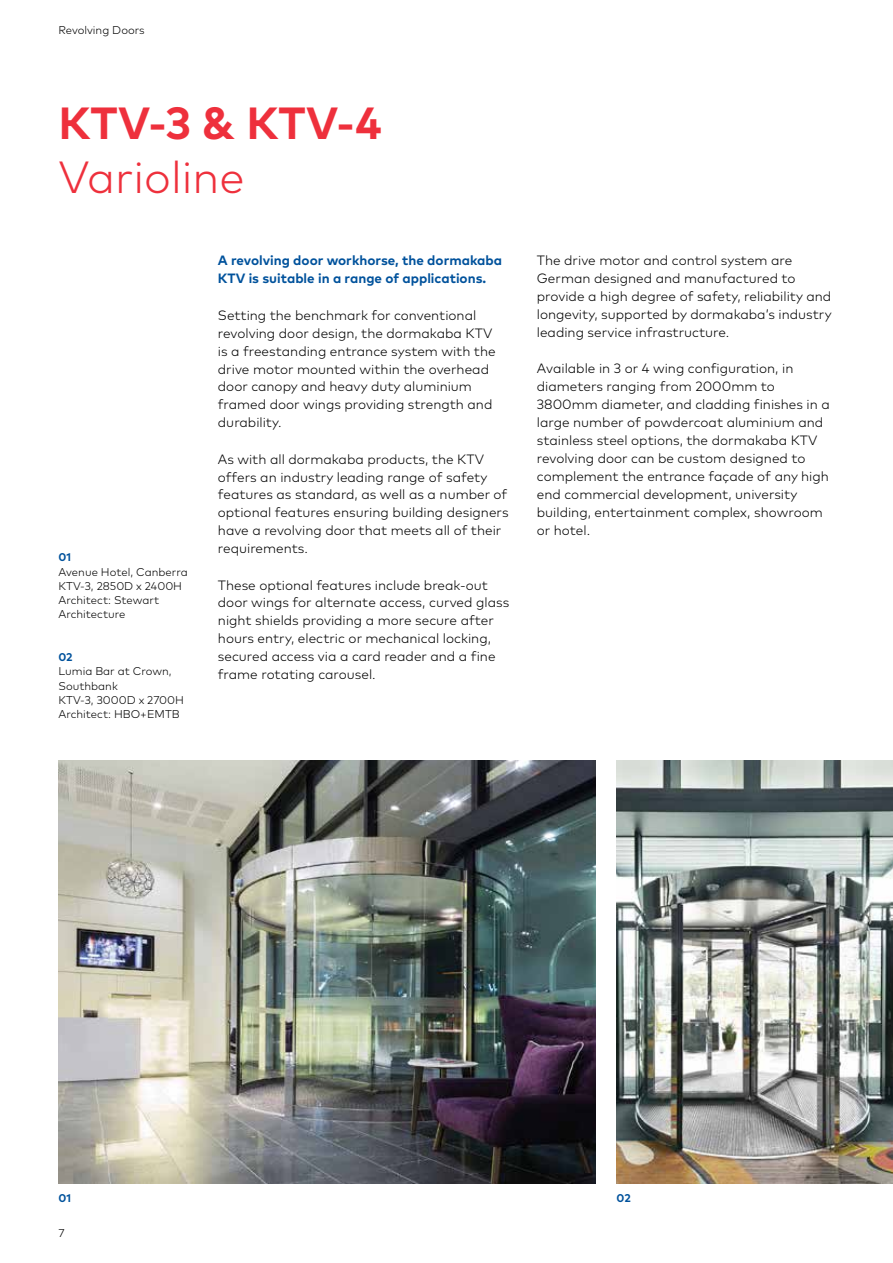
<style>
.page{position:relative;width:893px;height:1263px;background:#fff}
.page>*{position:absolute;margin:0;border:0;box-sizing:border-box;transform-origin:0 0}
.t1{font:700 45px "Mark Pro";letter-spacing:.005em;color:#ee303c}
.t2{font:300 45px "Mark Pro";color:#ee303c}
.t3{font:300 13.5px/18px "Mark Pro";color:#000}
.t4{font:700 13.5px/18px "Mark Pro";color:#00529c}
.t5{font:300 11.25px/14.2px "Mark Pro";color:#000}
.t6{font:700 11.25px "Mark Pro";letter-spacing:-.005em;color:#00529c}
</style>
<div class="page">
<img style="left:58px;top:760px;width:537px;height:424px">
<img style="left:617px;top:760px;width:276px;height:423px">
<p class="t5" style="left:58px;top:22px;width:88px">Revolving Doors</p>
<h1 class="t1" style="left:58px;top:89px;width:325px">KTV-3 &amp; KTV-4</h1>
<h1 class="t2" style="left:58px;top:144px;width:188px">Varioline</h1>
<p class="t6" style="left:58px;top:549px;width:14px">01</p>
<p class="t5" style="left:58px;top:564px;width:131px">Avenue Hotel, Canberra<br>KTV-3, 2850D x 2400H<br>Architect: Stewart<br>Architecture</p>
<p class="t6" style="left:58px;top:648px;width:16px">02</p>
<p class="t5" style="left:58px;top:663px;width:127px">Lumia Bar at Crown,<br>Southbank<br>KTV-3, 3000D x 2700H<br>Architect: HBO+EMTB</p>
<p class="t4" style="left:218px;top:251px;width:286px">A revolving door workhorse, the dormakaba<br>KTV is suitable in a range of applications.</p>
<p class="t3" style="left:218px;top:305px;width:279px">Setting the benchmark for conventional revolving door design, the dormakaba KTV is a freestanding entrance system with the drive motor mounted within the overhead door canopy and heavy duty aluminium framed door wings providing strength and durability.</p>
<p class="t3" style="left:218px;top:449px;width:292px">As with all dormakaba products, the KTV offers an industry leading range of safety features as standard, as well as a number of optional features ensuring building designers have a revolving door that meets all of their requirements.</p>
<p class="t3" style="left:218px;top:575px;width:293px">These optional features include break-out door wings for alternate access, curved glass night shields providing a more secure after hours entry, electric or mechanical locking, secured access via a card reader and a fine frame rotating carousel.</p>
<p class="t3" style="left:537px;top:251px;width:296px">The drive motor and control system are German designed and manufactured to provide a high degree of safety, reliability and longevity, supported by dormakaba’s industry leading service infrastructure.</p>
<p class="t3" style="left:537px;top:359px;width:295px">Available in 3 or 4 wing configuration, in diameters ranging from 2000mm to 3800mm diameter, and cladding finishes in a large number of powdercoat aluminium and stainless steel options, the dormakaba KTV revolving door can be custom designed to complement the entrance façade of any high end commercial development, university building, entertainment complex, showroom or hotel.</p>
<p class="t6" style="left:58px;top:1189px;width:14px">01</p>
<p class="t5" style="left:58px;top:1225px;width:8px">7</p>
<p class="t6" style="left:617px;top:1189px;width:16px">02</p>
</div>
